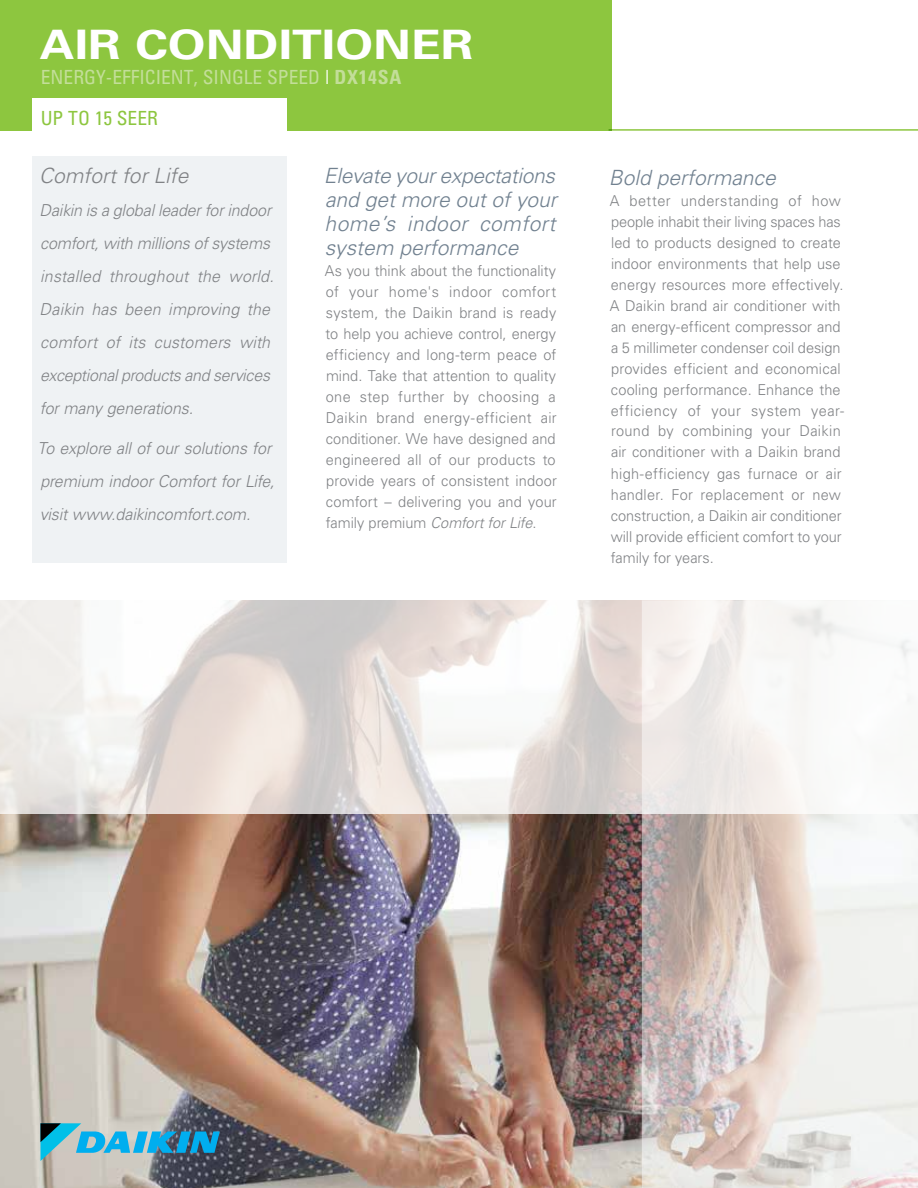
<style>
.page{position:relative;width:918px;height:1188px;background:#fff}
.page>*{position:absolute;margin:0;border:0;box-sizing:border-box;transform-origin:0 0}
.t1{font:700 40.5px "Univers LT Std";color:#fff;scale:1.2 1}
.t2{font:italic 300 21px/24px "Univers";color:#718190;text-align:justify}
.t3{font:italic 300 21px "Univers";color:#808285}
.t4{font:condensed 19.5px "Univers";color:#c3de99}
.t5{font:condensed 19.5px "Univers";color:#8dc63f}
.t6{font:italic 300 16.5px/33px "Univers";letter-spacing:-.005em;color:#808285}
.t7{font:300 15px/21px "Univers";letter-spacing:.005em;color:#808285;text-align:justify}
.s1{color:#fff}
.s2{font-weight:700}
.s3{font-style:italic}
</style>
<div class="page">
<img style="left:0;top:813px;width:642px;height:375px">
<svg style="left:0;top:600px;width:642px;height:213px"></svg>
<hr style="left:609px;top:129px;width:309px;height:2px;background:#8dc63f">
<div style="left:32px;top:157px;width:255px;height:406px;background:#eff2f4"></div>
<svg style="left:642px;top:600px;width:276px;height:588px"></svg>
<div style="left:0;top:0;width:612px;height:131px;background:#8dc63f"></div>
<div style="left:32px;top:98px;width:255px;height:34px;background:#fff"></div>
<svg style="left:40px;top:1123px;width:180px;height:38px;background:#5ea0b7"></svg>
<h1 class="t1" style="left:40px;top:21px;width:363px">AIR CONDITIONER</h1>
<h3 class="t4" style="left:41px;top:65px;width:362px">ENERGY-EFFICIENT, SINGLE SPEED <span class="s1">|</span> <span class="s2">DX14SA</span></h3>
<h3 class="t5" style="left:41px;top:105px;width:119px">UP TO 15 SEER</h3>
<h2 class="t3" style="left:39px;top:163px;width:151px">Comfort for Life</h2>
<p class="t6" style="left:40px;top:193px;width:236px">Daikin is a global leader for indoor comfort, with millions of systems installed throughout the world.<br>Daikin has been improving the comfort of its customers with exceptional products and services for many generations.</p>
<p class="t6" style="left:38px;top:431px;width:239px">To explore all of our solutions for premium indoor Comfort for Life, visit www.daikincomfort.com.</p>
<h2 class="t2" style="left:324px;top:163px;width:234px">Elevate your expectations and get more out of your home’s indoor comfort system performance</h2>
<p class="t7" style="left:325px;top:260px;width:233px">As you think about the functionality of your home's indoor comfort system, the Daikin brand is ready to help you achieve control, energy efficiency and long-term peace of mind. Take that attention to quality one step further by choosing a Daikin brand energy-efficient air conditioner. We have designed and engineered all of our products to provide years of consistent indoor comfort – delivering you and your family premium <span class="s3">Comfort for Life</span>.</p>
<h2 class="t2" style="left:609px;top:164px;width:168px">Bold performance</h2>
<p class="t7" style="left:610px;top:189px;width:236px;text-align:left">A better understanding of how people inhabit their living spaces has led to products designed to create indoor environments that help use energy resources more effectively.<br>A Daikin brand air conditioner with an energy-efficent compressor and a 5 millimeter condenser coil design provides efficient and economical cooling performance. Enhance the efficiency of your system year&shy;round by combining your Daikin air conditioner with a Daikin brand high-efficiency gas furnace or air handler. For replacement or new construction, a Daikin air conditioner will provide efficient comfort to your family for years.</p>
</div>
